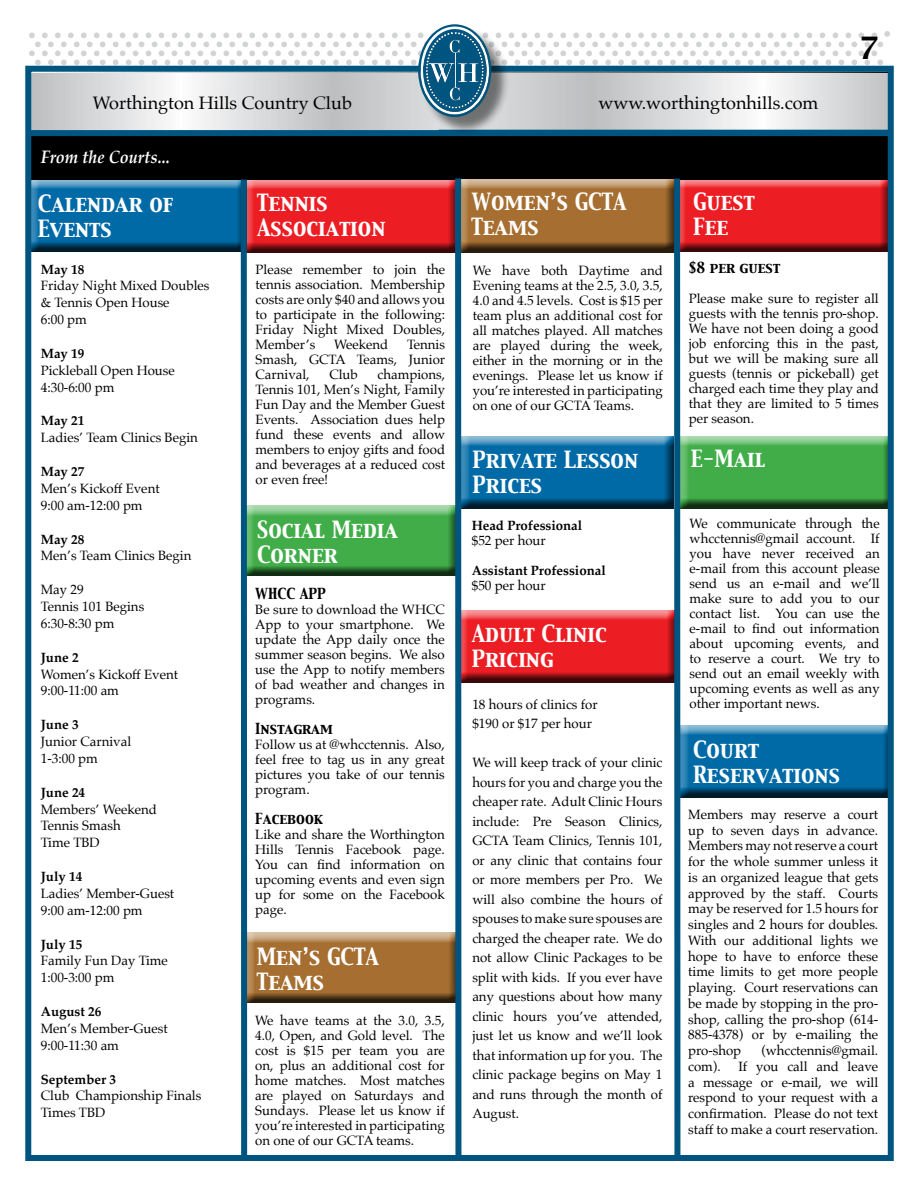
<style>
.page{position:relative;width:918px;height:1188px;background:#fff}
.page>*{position:absolute;margin:0;border:0;box-sizing:border-box;transform-origin:0 0}
.t1{font:27px "Capitals";color:#000}
.t2{font:21px/25.2px "Capitals";color:#fff;scale:.96 1}
.t3{font:18px "Palatino";color:#000}
.t4{font:italic 700 18px "Palatino";color:#fff;scale:.9 1}
.t5{font:13.5px/15px "Palatino";color:#000;text-align:justify}
.t6{font:700 13.5px "Palatino";color:#000}
.t7{font:13.5px "Capitals";color:#000}
</style>
<div class="page">
<div style="left:238px;top:179px;width:223px;height:76px;background:#000;opacity:.75"></div>
<div style="left:22px;top:179px;width:227px;height:76px;background:#000;opacity:.75"></div>
<div style="left:669px;top:178px;width:223px;height:76px;background:#000;opacity:.75"></div>
<div style="left:27px;top:133px;width:864px;height:47px;background:#000"></div>
<svg style="left:32px;top:117px;width:855px;height:13px"></svg>
<div style="left:27px;top:130px;width:864px;height:6px;background:#005580"></div>
<div style="left:237px;top:505px;width:223px;height:74px;background:#000;opacity:.75"></div>
<div style="left:447px;top:176px;width:231px;height:78px;background:#fff;opacity:.75"></div>
<div style="left:452px;top:179px;width:226px;height:75px;background:#000;opacity:.75"></div>
<div style="left:449px;top:433px;width:227px;height:78px;background:#fff"></div>
<div style="left:453px;top:436px;width:223px;height:75px;background:#000;opacity:.75"></div>
<div style="left:668px;top:433px;width:227px;height:78px;background:#fff;opacity:.75"></div>
<div style="left:672px;top:436px;width:223px;height:75px;background:#000;opacity:.75"></div>
<div style="left:672px;top:725px;width:223px;height:75px;background:#000;opacity:.75"></div>
<div style="left:239px;top:932px;width:223px;height:74px;background:#000;opacity:.75"></div>
<div style="left:452px;top:610px;width:227px;height:75px;background:#000;opacity:.75"></div>
<div style="left:241px;top:180px;width:6px;height:977px;background:#005580"></div>
<div style="left:455px;top:178px;width:6px;height:979px;background:#005580"></div>
<div style="left:674px;top:179px;width:6px;height:981px;background:#005580"></div>
<div style="left:25px;top:66px;width:869px;height:1095px;border:6px solid #005580"></div>
<div style="left:420px;top:27px;width:90px;height:109px;background:#000;opacity:.5"></div>
<svg style="left:29px;top:24px;width:861px;height:93px"></svg>
<h3 class="t3" style="left:93px;top:88px;width:261px">Worthington Hills Country Club</h3>
<h3 class="t3" style="left:598px;top:88px;width:222px">www.worthingtonhills.com</h3>
<h3 class="t4" style="left:41px;top:142px;width:145px">From the Courts...</h3>
<h1 class="t1" style="left:861px;top:30px;width:20px">7</h1>
<h2 class="t2" style="left:471px;top:190px;width:163px">Women’s GCTA<br>Teams</h2>
<p class="t5" style="left:473px;top:263px;width:192px">We have both Daytime and Evening teams at the 2.5, 3.0, 3.5, 4.0 and 4.5 levels. Cost is $15 per team plus an additional cost for all matches played. All matches are played during the week, either in the morning or in the evenings. Please let us know if you’re interested in participating on one of our GCTA Teams.</p>
<h2 class="t2" style="left:473px;top:448px;width:174px">Private Lesson<br>Prices</h2>
<p class="t6" style="left:472px;top:514px;width:112px">Head Professional</p>
<p class="t5" style="left:472px;top:533px;width:76px">$52 per hour</p>
<p class="t6" style="left:472px;top:559px;width:136px">Assistant Professional</p>
<p class="t5" style="left:472px;top:578px;width:76px">$50 per hour</p>
<h2 class="t2" style="left:38px;top:192px;width:143px">Calendar of<br>Events</h2>
<h2 class="t2" style="left:693px;top:190px;width:66px">Guest<br>Fee</h2>
<h2 class="t2" style="left:257px;top:191px;width:135px">Tennis<br>Association</h2>
<p class="t5" style="left:256px;top:262px;width:191px">Please remember to join the tennis association. Membership costs are only $40 and allows you to participate in the following:<br>Friday Night Mixed Doubles, Member’s</p>
<p class="t7" style="left:689px;top:258px;width:93px">$8 per guest</p>
<p class="t5" style="left:689px;top:291px;width:192px">Please make sure to register all guests with the tennis pro-shop.<br>We have not been doing a good job enforcing this in the past, but we will be making sure all guests (tennis or pickeball) get charged each time they play and that they are limited to 5 times per season.</p>
<p class="t6" style="left:41px;top:257px;width:45px">May 18</p>
<p class="t5" style="left:41px;top:277px;width:170px;line-height:16.8px;text-align:left">Friday Night Mixed Doubles &amp; Tennis Open House<br>6:00 pm</p>
<p class="t6" style="left:41px;top:342px;width:45px">May 19</p>
<p class="t5" style="left:41px;top:362px;width:136px;line-height:16.8px">Pickleball Open House<br>4:30-6:00 pm</p>
<p class="t6" style="left:41px;top:409px;width:45px">May 21</p>
<p class="t5" style="left:41px;top:430px;width:159px">Ladies’ Team Clinics Begin</p>
<p class="t6" style="left:41px;top:460px;width:45px">May 27</p>
<p class="t5" style="left:41px;top:480px;width:120px;line-height:16.8px">Men’s Kickoff Event<br>9:00 am-12:00 pm</p>
<p class="t6" style="left:41px;top:527px;width:45px">May 28</p>
<p class="t5" style="left:41px;top:548px;width:152px">Men’s Team Clinics Begin</p>
<p class="t5" style="left:41px;top:581px;width:105px;line-height:16.8px;text-align:left">May 29<br>Tennis 101 Begins<br>6:30-8:30 pm</p>
<p class="t6" style="left:41px;top:646px;width:39px">June 2</p>
<p class="t5" style="left:41px;top:665px;width:139px;line-height:16.8px">Women’s Kickoff Event<br>9:00-11:00 am</p>
<p class="t6" style="left:41px;top:713px;width:39px">June 3</p>
<p class="t5" style="left:41px;top:733px;width:92px;line-height:16.8px">Junior Carnival<br>1-3:00 pm</p>
<p class="t6" style="left:41px;top:781px;width:46px">June 24</p>
<p class="t5" style="left:41px;top:800px;width:118px;line-height:16.8px;text-align:left">Members’ Weekend<br>Tennis Smash<br>Time TBD</p>
<p class="t6" style="left:41px;top:865px;width:43px">July 14</p>
<p class="t5" style="left:41px;top:885px;width:135px;line-height:16.8px">Ladies’ Member-Guest<br>9:00 am-12:00 pm</p>
<p class="t6" style="left:41px;top:932px;width:43px">July 15</p>
<p class="t5" style="left:41px;top:952px;width:129px;line-height:16.8px">Family Fun Day Time<br>1:00-3:00 pm</p>
<p class="t6" style="left:41px;top:1000px;width:62px">August 26</p>
<p class="t5" style="left:41px;top:1020px;width:129px;line-height:16.8px">Men’s Member-Guest<br>9:00-11:30 am</p>
<p class="t6" style="left:41px;top:1067px;width:77px">September 3</p>
<p class="t5" style="left:41px;top:1087px;width:162px;line-height:16.8px">Club Championship Finals<br>Times TBD</p>
<p class="t5" style="left:334px;top:337px;width:56px">Weekend</p>
<p class="t5" style="left:256px;top:337px;width:191px;text-indent:151px">Tennis Smash, GCTA Teams, Junior Carnival,</p>
<p class="t5" style="left:256px;top:367px;width:191px;text-indent:122px">champions, Tennis 101, Men’s Night, Family Fun Day and the Member Guest Events. Association dues help fund these events and allow members to enjoy gifts and food and beverages at a reduced cost or even free!</p>
<h2 class="t2" style="left:257px;top:518px;width:148px">Social Media<br>Corner</h2>
<p class="t7" style="left:255px;top:585px;width:72px">WHCC APP</p>
<p class="t5" style="left:255px;top:602px;width:191px">Be sure to download the WHCC App to your smartphone. We update the App daily once the summer season begins. We also use the App to notify members of bad weather and changes in programs.</p>
<p class="t7" style="left:255px;top:720px;width:79px">Instagram</p>
<p class="t5" style="left:255px;top:737px;width:191px">Follow us at @whcctennis. Also, feel free to tag us in any great pictures you take of our tennis program.</p>
<p class="t7" style="left:255px;top:810px;width:69px">Facebook</p>
<p class="t5" style="left:255px;top:827px;width:191px">Like and share the Worthington Hills Tennis Facebook page.<br>You can find information on upcoming events and even sign up for some on the Facebook page.</p>
<p class="t5" style="left:329px;top:367px;width:30px">Club</p>
<h2 class="t2" style="left:691px;top:447px;width:79px">E-Mail</h2>
<p class="t5" style="left:690px;top:516px;width:192px">We communicate through the whcctennis@gmail account. If you have never received an e-mail from this account please send us an e-mail and we’ll make sure to add you to our contact list. You can use the e-mail to find out information about upcoming events, and to reserve a court. We try to send out an email weekly with upcoming events as well as any other important news.</p>
<h2 class="t2" style="left:693px;top:738px;width:155px">Court<br>Reservations</h2>
<p class="t5" style="left:688px;top:806px;width:192px;line-height:15.8px">Members may reserve a court up to seven days in advance.<br>Members may not reserve a court for the whole summer unless it is an organized league that gets approved by the staff. Courts may be reserved for 1.5 hours for singles and 2 hours for doubles.<br>With our additional lights we hope to have to enforce these time limits to get more people playing. Court reservations can be made by stopping in the pro&shy;shop, calling the pro-shop (614- 885-4378) or by e-mailing the pro-shop</p>
<h2 class="t2" style="left:472px;top:622px;width:142px">Adult Clinic<br>Pricing</h2>
<p class="t5" style="left:472px;top:694px;width:127px;line-height:19.5px">18 hours of clinics for $190 or $17 per hour</p>
<p class="t5" style="left:472px;top:753px;width:192px;line-height:19.5px">We will keep track of your clinic hours for you and charge you the cheaper rate. Adult Clinic Hours include: Pre Season Clinics, GCTA Team Clinics, Tennis 101, or any clinic that contains four or more members per Pro. We will also combine the hours of spouses to make sure spouses are charged the cheaper rate. We do not allow Clinic Packages to be split with kids. If you ever have any questions about how many clinic hours you’ve attended, just let us know and we’ll look that information up for you. The clinic package begins on May 1 and runs through the month of August.</p>
<h2 class="t2" style="left:257px;top:945px;width:129px">Men’s GCTA<br>Teams</h2>
<p class="t5" style="left:255px;top:1012px;width:191px">We have teams at the 3.0, 3.5, 4.0, Open, and Gold level. The cost is $15 per team you are on, plus an additional cost for home matches. Most matches are played on Saturdays and Sundays. Please let us know if you’re interested in participating on one of our GCTA teams.</p>
<p class="t5" style="left:761px;top:1043px;width:118px">(whcctennis@gmail.</p>
<p class="t5" style="left:688px;top:1059px;width:34px">com).</p>
<p class="t5" style="left:688px;top:1058px;width:192px;line-height:15.8px;text-indent:50px">If you call and leave a message or e-mail, we will respond to your request with a confirmation. Please do not text staff to make a court reservation.</p>
</div>
